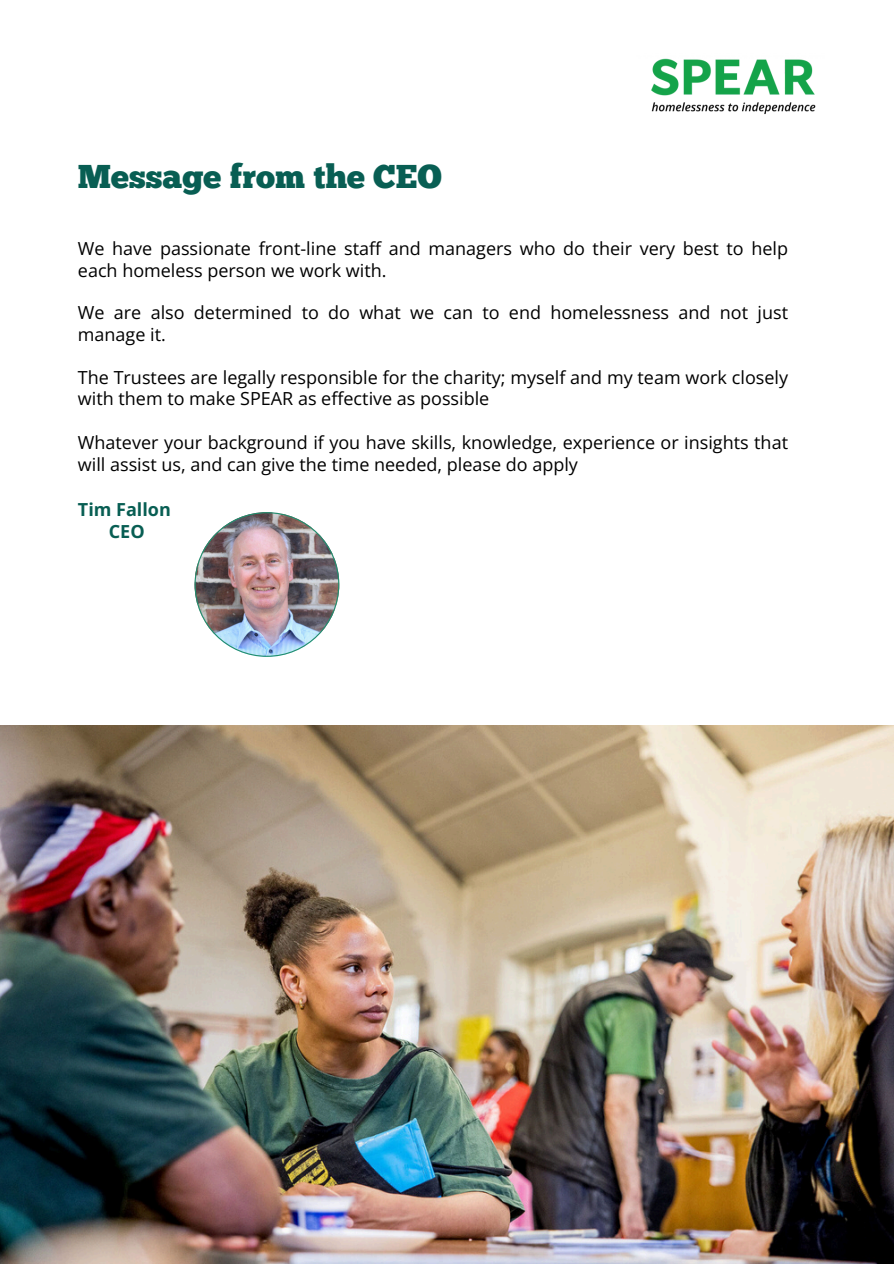
<style>
.page{position:relative;width:894px;height:1264px;background:#fff}
.page>*{position:absolute;margin:0;border:0;box-sizing:border-box;transform-origin:0 0}
.t1{font:33px "Chunk Five";color:#085e53}
.t2{font:18px/21.3px "Open Sans";color:#000}
.t3{font:700 18px/21.3px "Open Sans";color:#085e53;text-align:center}
</style>
<div class="page">
<img style="left:194px;top:512px;width:145px;height:145px">
<img style="left:651px;top:58px;width:165px;height:57px">
<img style="left:0;top:725px;width:893px;height:538px">
<p class="t1" style="left:78px;top:164px;width:365px">Message from the CEO</p>
<p class="t2" style="left:78px;top:238px;width:711px">We have passionate front-line staff and managers who do their very best to help each homeless person we work with.</p>
<h2 class="t2" style="left:78px;top:302px;width:711px">We are also determined to do what we can to end homelessness and not just manage it.</h2>
<p class="t2" style="left:78px;top:366px;width:711px">The Trustees are legally responsible for the charity; myself and my team work closely with them to make SPEAR as effective as possible</p>
<p class="t2" style="left:78px;top:430px;width:711px;line-height:22.5px">Whatever your background if you have skills, knowledge, experience or insights that will assist us, and can give the time needed, please do apply</p>
<p class="t3" style="left:78px;top:499px;width:94px">Tim Fallon<br>CEO</p>
</div>
